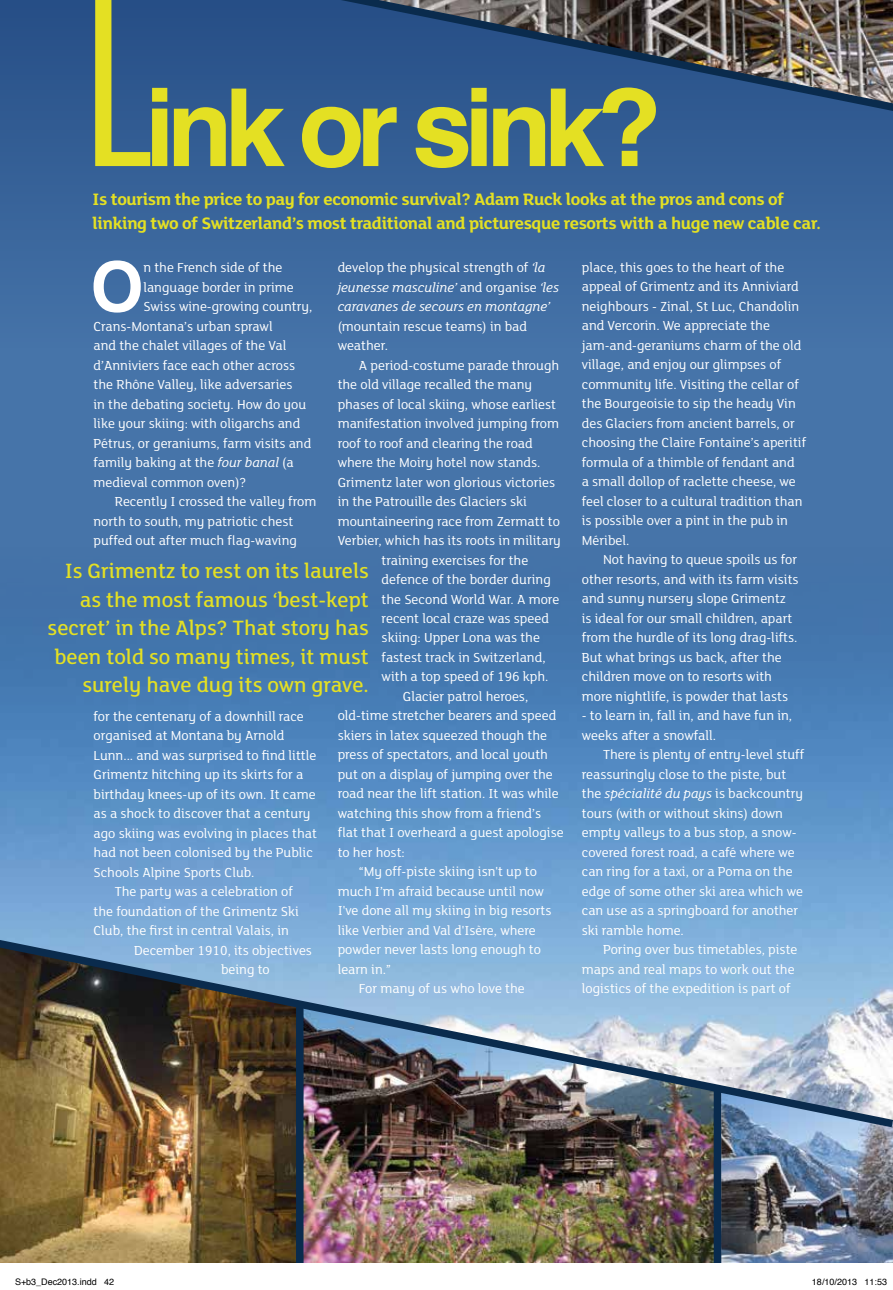
<style>
.page{position:relative;width:893px;height:1290px;background:#fff}
.page>*{position:absolute;margin:0;border:0;box-sizing:border-box;transform-origin:0 0}
.t1{font:700 68.4px "Helvetica";color:#fff}
.t2{font:500 22.5px/28.5px "FS Lola";color:#e4e023;text-align:right}
.t3{font:700 18px/24px "FS Lola";letter-spacing:-.02em;color:#e4e023}
.t4{font:14.25px/19.5px "FS Lola";color:#fff}
.t5{font:italic 14.25px/19.5px "FS Lola";color:#fff}
.t6{font:9px "Helvetica";color:#000}
.s1{font-style:normal}
.s2{font-style:italic}
</style>
<div class="page">
<img style="left:0;top:755px;width:893px;height:177px">
<svg style="left:0;top:536px;width:893px;height:219px;fill:#4476ad"></svg>
<div style="left:0;top:0;width:893px;height:536px;background:linear-gradient(to bottom,#2a528a,#4d7cb1)"></div>
<svg style="left:95px;top:0;width:192px;height:168px;fill:#2f5889"></svg>
<img style="left:0;top:1132px;width:296px;height:131px">
<img style="left:304px;top:1132px;width:410px;height:131px">
<img style="left:721px;top:1132px;width:172px;height:131px">
<img style="left:0;top:932px;width:893px;height:200px">
<div style="left:296px;top:1003px;width:8px;height:260px;background:#0a2b4d"></div>
<div style="left:714px;top:1088px;width:7px;height:175px;background:#0a2b4d"></div>
<svg style="left:287px;top:0;width:606px;height:299px"></svg>
<p class="t3" style="left:92px;top:186px;width:730px">Is tourism the price to pay for economic survival? Adam Ruck looks at the pros and cons of linking two of Switzerland’s most traditional and picturesque resorts with a huge new cable car.</p>
<h1 class="t1" style="left:90px;top:232px;width:55px">O</h1>
<p class="t4" style="left:143px;top:257px;width:141px">n the French side of the</p>
<p class="t5" style="left:338px;top:257px;width:223px"><span class="s1">develop the physical strength of</span> ‘la jeunesse masculine’ <span class="s1">and organise</span> ‘les caravanes de secours en montagne’</p>
<p class="t4" style="left:338px;top:316px;width:191px">(mountain rescue teams) in bad weather.</p>
<p class="t4" style="left:359px;top:355px;width:202px">A period-costume parade through</p>
<p class="t4" style="left:338px;top:374px;width:196px">the old village recalled the many</p>
<p class="t4" style="left:338px;top:394px;width:220px">phases of local skiing, whose earliest</p>
<p class="t4" style="left:338px;top:413px;width:223px">manifestation involved jumping from</p>
<p class="t4" style="left:338px;top:433px;width:197px">roof to roof and clearing the road</p>
<p class="t4" style="left:338px;top:452px;width:204px">where the Moiry hotel now stands.</p>
<p class="t4" style="left:338px;top:471px;width:219px">Grimentz later won glorious victories</p>
<p class="t4" style="left:338px;top:491px;width:191px">in the Patrouille des Glaciers ski</p>
<p class="t4" style="left:338px;top:510px;width:224px">mountaineering race from Zermatt to</p>
<p class="t4" style="left:338px;top:530px;width:225px">Verbier, which has its roots in military</p>
<p class="t4" style="left:382px;top:549px;width:148px">training exercises for the</p>
<p class="t4" style="left:382px;top:569px;width:171px">defence of the border during</p>
<p class="t4" style="left:382px;top:588px;width:179px">the Second World War. A more</p>
<p class="t4" style="left:382px;top:608px;width:169px">recent local craze was speed</p>
<p class="t4" style="left:382px;top:627px;width:160px">skiing: Upper Lona was the</p>
<p class="t4" style="left:382px;top:647px;width:166px">fastest track in Switzerland,</p>
<p class="t4" style="left:382px;top:666px;width:168px">with a top speed of 196 kph.</p>
<p class="t4" style="left:403px;top:686px;width:127px">Glacier patrol heroes,</p>
<p class="t4" style="left:338px;top:705px;width:220px">old-time stretcher bearers and speed</p>
<p class="t4" style="left:338px;top:725px;width:211px">skiers in latex squeezed though the</p>
<p class="t4" style="left:338px;top:744px;width:212px">press of spectators, and local youth</p>
<p class="t4" style="left:338px;top:764px;width:217px">put on a display of jumping over the</p>
<p class="t4" style="left:338px;top:783px;width:223px">road near the lift station. It was while</p>
<p class="t4" style="left:338px;top:803px;width:205px">watching this show from a friend’s</p>
<p class="t4" style="left:338px;top:822px;width:228px">flat that I overheard a guest apologise</p>
<p class="t4" style="left:338px;top:842px;width:69px">to her host:</p>
<p class="t4" style="left:359px;top:861px;width:179px">“My off-piste skiing isn't up to</p>
<p class="t4" style="left:338px;top:881px;width:208px">much I’m afraid because until now</p>
<p class="t4" style="left:338px;top:900px;width:215px">I've done all my skiing in big resorts</p>
<p class="t4" style="left:338px;top:920px;width:200px">like Verbier and Val d'Isère, where</p>
<p class="t4" style="left:338px;top:939px;width:205px">powder never lasts long enough to</p>
<p class="t4" style="left:338px;top:959px;width:55px">learn in.”</p>
<p class="t4" style="left:359px;top:978px;width:167px">For many of us who love the</p>
<p class="t4" style="left:143px;top:277px;width:152px">language border in prime</p>
<p class="t4" style="left:143px;top:296px;width:170px">Swiss wine-growing country,</p>
<p class="t4" style="left:94px;top:316px;width:181px">Crans-Montana’s urban sprawl</p>
<p class="t4" style="left:94px;top:335px;width:194px">and the chalet villages of the Val</p>
<p class="t4" style="left:94px;top:355px;width:203px">d’Anniviers face each other across</p>
<p class="t4" style="left:94px;top:374px;width:200px">the Rhône Valley, like adversaries</p>
<p class="t4" style="left:94px;top:394px;width:214px">in the debating society. How do you</p>
<p class="t4" style="left:94px;top:413px;width:208px">like your skiing: with oligarchs and</p>
<p class="t4" style="left:94px;top:433px;width:219px">Pétrus, or geraniums, farm visits and</p>
<p class="t4" style="left:94px;top:452px;width:202px">family baking at the <span class="s2">four banal</span> (a</p>
<p class="t4" style="left:94px;top:472px;width:154px">medieval common oven)?</p>
<p class="t4" style="left:115px;top:491px;width:203px">Recently I crossed the valley from</p>
<p class="t4" style="left:94px;top:511px;width:201px">north to south, my patriotic chest</p>
<p class="t4" style="left:94px;top:530px;width:205px">puffed out after much flag-waving</p>
<h2 class="t2" style="left:48px;top:556px;width:323px">Is Grimentz to rest on its laurels as the most famous ‘best-kept secret’ in the Alps? That story has been told so many times, it must surely have dug its own grave.</h2>
<p class="t4" style="left:94px;top:706px;width:212px">for the centenary of a downhill race</p>
<p class="t4" style="left:94px;top:725px;width:193px">organised at Montana by Arnold</p>
<p class="t4" style="left:94px;top:745px;width:224px">Lunn... and was surprised to find little</p>
<p class="t4" style="left:94px;top:764px;width:211px">Grimentz hitching up its skirts for a</p>
<p class="t4" style="left:94px;top:784px;width:224px">birthday knees-up of its own. It came</p>
<p class="t4" style="left:94px;top:803px;width:219px">as a shock to discover that a century</p>
<p class="t4" style="left:94px;top:823px;width:225px">ago skiing was evolving in places that</p>
<p class="t4" style="left:94px;top:842px;width:221px">had not been colonised by the Public</p>
<p class="t4" style="left:94px;top:862px;width:163px">Schools Alpine Sports Club.</p>
<p class="t4" style="left:115px;top:881px;width:180px">The party was a celebration of</p>
<p class="t4" style="left:94px;top:901px;width:207px">the foundation of the Grimentz Ski</p>
<p class="t4" style="left:94px;top:920px;width:197px">Club, the first in central Valais, in</p>
<p class="t4" style="left:134px;top:940px;width:179px">December 1910, its objectives</p>
<p class="t4" style="left:221px;top:959px;width:50px">being to</p>
<p class="t4" style="left:582px;top:257px;width:226px">place, this goes to the heart of the appeal of Grimentz and its Anniviard neighbours - Zinal, St Luc, Chandolin and Vercorin. We appreciate the jam-and-geraniums charm of the old village, and enjoy our glimpses of community life. Visiting the cellar of the Bourgeoisie to sip the heady Vin des Glaciers from ancient barrels, or choosing the Claire Fontaine’s aperitif formula of a thimble of fendant and<br>a small dollop of raclette cheese, we feel closer to a cultural tradition than is possible over a pint in the pub in Méribel.</p>
<p class="t4" style="left:582px;top:549px;width:218px;text-indent:21px">Not having to queue spoils us for other resorts, and with its farm visits and sunny nursery slope Grimentz is ideal for our small children, apart from the hurdle of its long drag-lifts.<br>But what brings us back, after the children move on to resorts with more nightlife, is powder that lasts</p>
<p class="t4" style="left:582px;top:705px;width:212px">- to learn in, fall in, and have fun in, weeks after a snowfall.</p>
<p class="t4" style="left:582px;top:744px;width:224px;text-indent:21px">There is plenty of entry-level stuff reassuringly close to the piste, but the <span class="s2">spécialité du pays</span> is backcountry tours (with or without skins) down empty valleys to a bus stop, a snow&shy;covered forest road, a café where we can ring for a taxi, or a Poma on the edge of some other ski area which we can use as a springboard for another ski ramble home.</p>
<p class="t4" style="left:582px;top:939px;width:217px;text-indent:21px">Poring over bus timetables, piste maps and real maps to work out the logistics of the expedition is part of</p>
<p class="t6" style="left:15px;top:1275px;width:101px">S+b3_Dec2013.indd 42</p>
<p class="t6" style="left:812px;top:1275px;width:77px">18/10/2013 11:53</p>
</div>
